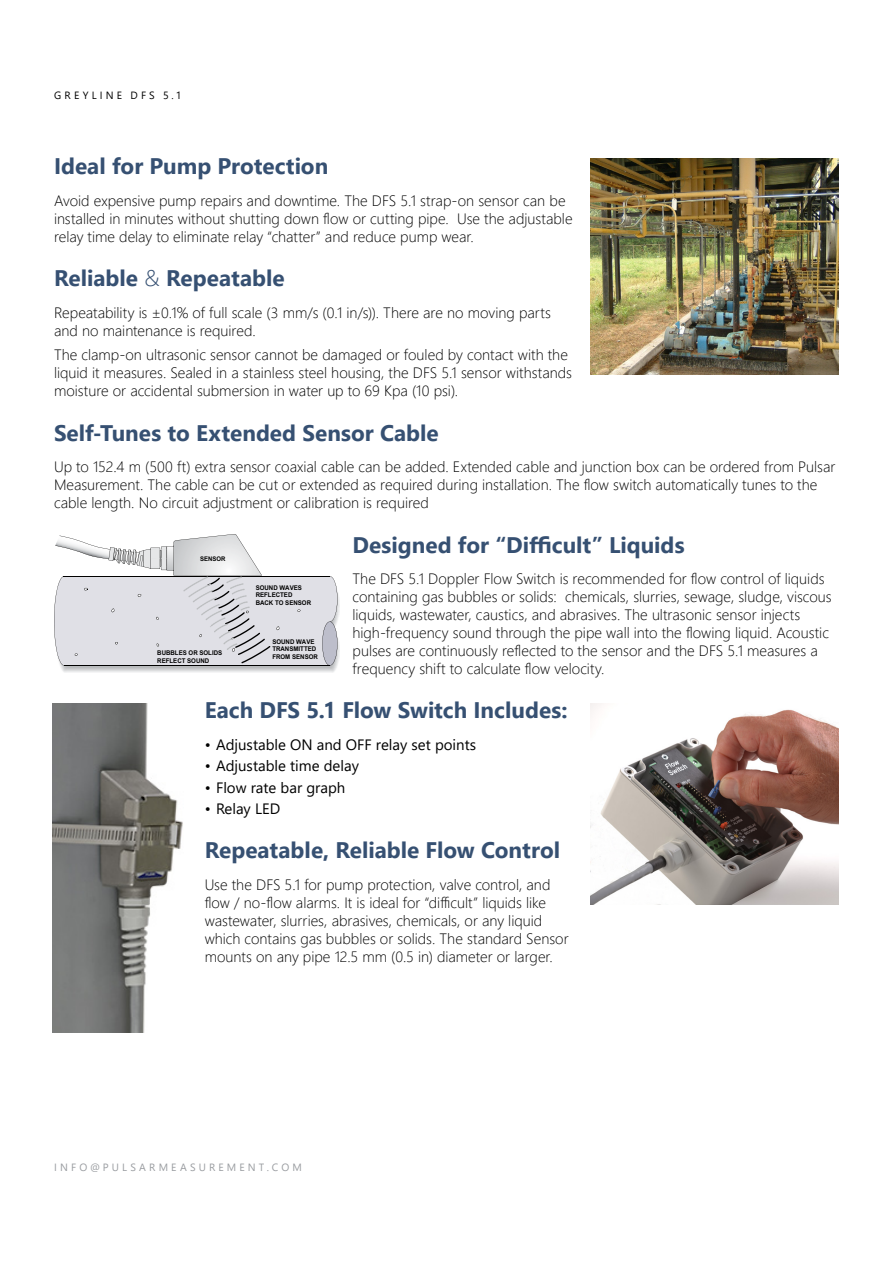
<style>
.page{position:relative;width:893px;height:1263px;background:#fff}
.page>*{position:absolute;margin:0;border:0;box-sizing:border-box;transform-origin:0 0}
.t1{font:700 22.5px "Segoe UI";color:#365072}
.t2{font:300 15px/18px "Segoe UI";color:#000}
.t3{font:15px "Segoe UI";color:#000}
.t4{font:10.5px "Segoe UI";letter-spacing:.3em;color:#999ca0}
.t5{font:10.5px "Segoe UI";letter-spacing:.305em;color:#000}
.t6{font:700 6.45px/7.4px "Arial";color:#000;scale:.94 1}
.t7{font:700 6.3px "Arial";color:#000;scale:.94 1}
.s1{font-weight:300}
</style>
<div class="page">
<img style="left:52px;top:704px;width:131px;height:329px">
<img style="left:60px;top:591px;width:280px;height:82px">
<svg style="left:54px;top:534px;width:283px;height:132px"></svg>
<img style="left:591px;top:704px;width:248px;height:200px">
<img style="left:591px;top:158px;width:248px;height:216px">
<p class="t5" style="left:54px;top:85px;width:129px">GREYLINE DFS 5.1</p>
<h1 class="t1" style="left:54px;top:145px;width:276px">Ideal for Pump Protection</h1>
<p class="t2" style="left:54px;top:190px;width:520px">Avoid expensive pump repairs and downtime. The DFS 5.1 strap-on sensor can be installed in minutes without shutting down flow or cutting pipe. Use the adjustable relay time delay to eliminate relay “chatter” and reduce pump wear.</p>
<h1 class="t1" style="left:54px;top:257px;width:232px">Reliable <span class="s1">&amp;</span> Repeatable</h1>
<p class="t2" style="left:54px;top:302px;width:498px">Repeatability is ±0.1% of full scale (3 mm/s (0.1 in/s)). There are no moving parts and no maintenance is required.</p>
<p class="t2" style="left:54px;top:345px;width:519px">The clamp-on ultrasonic sensor cannot be damaged or fouled by contact with the liquid it measures. Sealed in a stainless steel housing, the DFS 5.1 sensor withstands moisture or accidental submersion in water up to 69 Kpa (10 psi).</p>
<h1 class="t1" style="left:54px;top:411px;width:386px">Self-Tunes to Extended Sensor Cable</h1>
<p class="t2" style="left:54px;top:456px;width:783px">Up to 152.4 m (500 ft) extra sensor coaxial cable can be added. Extended cable and junction box can be ordered from Pulsar<br>Measurement. The cable can be cut or extended as required during installation. The flow switch automatically tunes to the cable length. No circuit adjustment or calibration is required</p>
<h1 class="t1" style="left:353px;top:523px;width:334px">Designed for “Difficult” Liquids</h1>
<p class="t2" style="left:353px;top:568px;width:481px">The DFS 5.1 Doppler Flow Switch is recommended for flow control of liquids containing gas bubbles or solids: chemicals, slurries, sewage, sludge, viscous liquids, wastewater, caustics, and abrasives. The ultrasonic sensor injects high-frequency sound through the pipe wall into the flowing liquid. Acoustic pulses are continuously reflected to the sensor and the DFS 5.1 measures a frequency shift to calculate flow velocity.</p>
<h1 class="t1" style="left:205px;top:689px;width:364px">Each DFS 5.1 Flow Switch Includes:</h1>
<p class="t3" style="left:205px;top:730px;width:273px">• Adjustable ON and OFF relay set points</p>
<p class="t3" style="left:205px;top:752px;width:156px">• Adjustable time delay</p>
<p class="t3" style="left:205px;top:773px;width:142px">• Flow rate bar graph</p>
<p class="t3" style="left:205px;top:794px;width:77px">• Relay LED</p>
<h1 class="t1" style="left:205px;top:829px;width:357px">Repeatable, Reliable Flow Control</h1>
<p class="t2" style="left:205px;top:874px;width:365px">Use the DFS 5.1 for pump protection, valve control, and flow / no-flow alarms. It is ideal for “difficult” liquids like wastewater, slurries, abrasives, chemicals, or any liquid which contains gas bubbles or solids. The standard Sensor mounts on any pipe 12.5 mm (0.5 in) diameter or larger.</p>
<p class="t7" style="left:200px;top:554px;width:28px">SENSOR</p>
<p class="t6" style="left:256px;top:584px;width:61px">SOUND WAVES<br>REFLECTED<br>BACK TO SENSOR</p>
<p class="t6" style="left:272px;top:638px;width:50px">SOUND WAVE<br>TRANSMITTED<br>FROM SENSOR</p>
<p class="t6" style="left:157px;top:649px;width:71px">BUBBLES OR SOLIDS<br>REFLECT SOUND</p>
<p class="t4" style="left:54px;top:1157px;width:249px">INFO@PULSARMEASUREMENT.COM</p>
</div>
